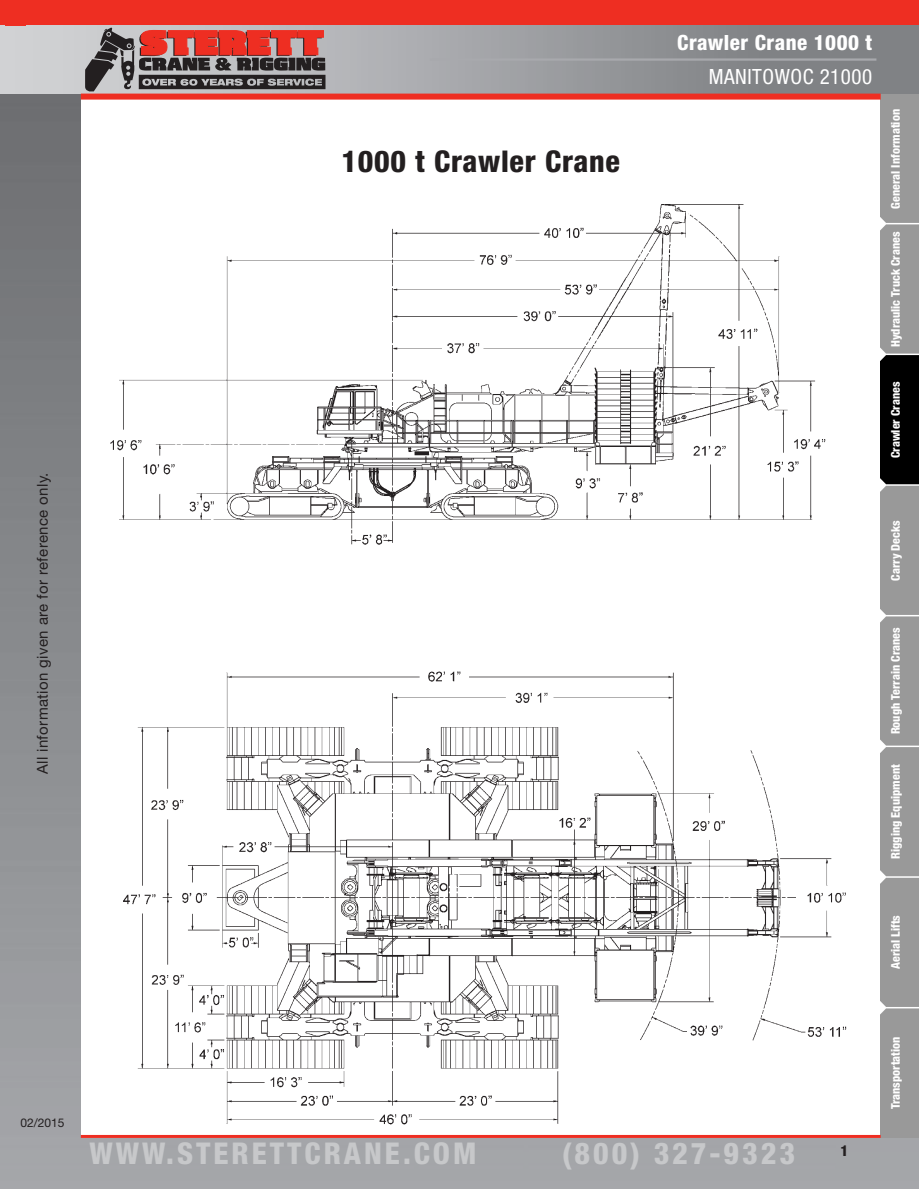
<style>
.page{position:relative;width:919px;height:1189px;background:#fff}
.page>*{position:absolute;margin:0;border:0;box-sizing:border-box;transform-origin:0 0}
.t1{font:800 condensed 30px "Helvetica Neue LT Pro";letter-spacing:.1em;color:#c7c8ca}
.Bezeichner_Masseite{font:800 condensed 30px "Helvetica Neue LT Pro";letter-spacing:.025em;color:#231f20}
.t2{font:800 condensed 21px "Helvetica Neue LT Pro";letter-spacing:.025em;color:#fff}
.Krantyp_rechts{font:condensed 21px "Helvetica Neue LT Pro";letter-spacing:.025em;color:#fff}
.t3{font:15px "Helvetica Neue LT Pro";letter-spacing:.025em;color:#231f20}
.Seitenzahl_rechts{font:800 condensed 15px "Helvetica Neue LT Pro";color:#231f20}
.t4{font:800 condensed 12px "Helvetica Neue LT Pro";color:#fff}
.Tabelle_Header_Zeich{font:12px "Helvetica Neue LT Pro";color:#231f20}
</style>
<div class="page">
<img style="left:0;top:94px;width:838px;height:1094px">
<div style="left:838px;top:1137px;width:80px;height:51px;background:#a4a6a9"></div>
<div style="left:81px;top:94px;width:837px;height:1043px;background:#fff"></div>
<img style="left:880px;top:94px;width:38px;height:1043px">
<div style="left:0;top:0;width:918px;height:26px;background:#ee2e22"></div>
<div style="left:0;top:26px;width:918px;height:68px;background:linear-gradient(to right,#d7d8da,#75787b)"></div>
<svg style="left:85px;top:28px;width:240px;height:63px;background:#926361"></svg>
<div style="left:81px;top:94px;width:799px;height:6px;background:#ee2e22"></div>
<hr style="left:429px;top:58px;width:447px;height:3px;background:#a8a9ad">
<hr style="left:81px;top:1134px;width:799px;height:3px;background:#ee2e22">
<div style="left:0;top:26px;width:26px;height:68px;background:#d1d2d4"></div>
<img style="left:111px;top:204px;width:736px;height:921px">
<p class="t3" style="left:33px;top:774px;width:303px;rotate:-90deg">All information given are for reference only.</p>
<p class="Bezeichner_Masseite" style="left:341px;top:143px;width:280px">1000 t Crawler Crane</p>
<h2 class="t2" style="left:677px;top:30px;width:196px">Crawler Crane 1000 t</h2>
<p class="Krantyp_rechts" style="left:708px;top:64px;width:165px">MANITOWOC 21000</p>
<p class="t4" style="left:888px;top:208px;width:101px;rotate:-90deg">General Information</p>
<p class="t4" style="left:888px;top:347px;width:117px;rotate:-90deg">Hydraulic Truck Cranes</p>
<p class="t4" style="left:888px;top:458px;width:78px;rotate:-90deg">Crawler Cranes</p>
<p class="t4" style="left:888px;top:580px;width:62px;rotate:-90deg">Carry Decks</p>
<p class="t4" style="left:888px;top:734px;width:108px;rotate:-90deg">Rough Terrain Cranes</p>
<p class="t4" style="left:888px;top:858px;width:96px;rotate:-90deg">Rigging Equipment</p>
<p class="t4" style="left:888px;top:969px;width:56px;rotate:-90deg">Aerial Lifts</p>
<p class="Tabelle_Header_Zeich" style="left:21px;top:1115px;width:46px">02/2015</p>
<h1 class="t1" style="left:89px;top:1134px;width:388px">www.STERETTCRAnE.Com</h1>
<h1 class="t1" style="left:562px;top:1134px;width:234px">(800) 327-9323</h1>
<p class="Seitenzahl_rechts" style="left:840px;top:1141px;width:9px">1</p>
<p class="t4" style="left:888px;top:1108px;width:74px;rotate:-90deg">Transportation</p>
</div>
